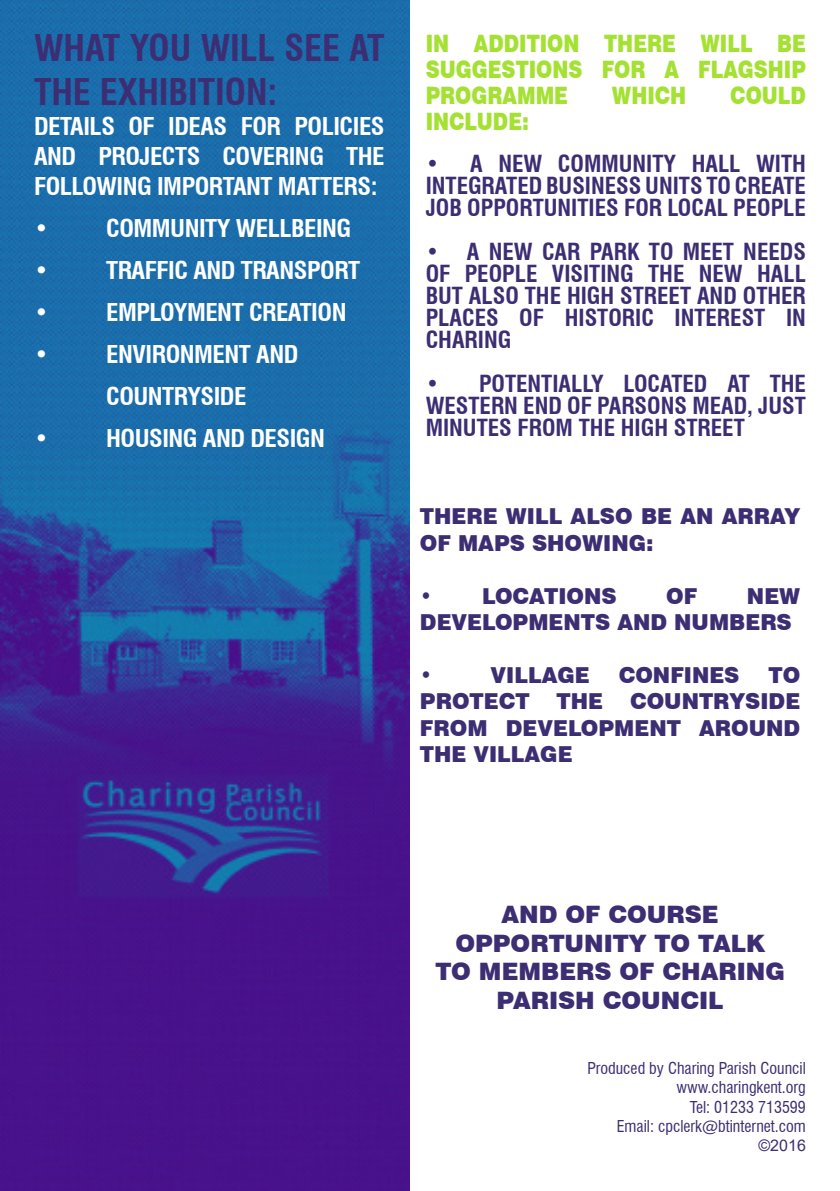
<style>
.page{position:relative;width:840px;height:1191px;background:#fff}
.page>*{position:absolute;margin:0;border:0;box-sizing:border-box;transform-origin:0 0}
.t1{font:700 condensed 36px/43.2px "Swiss 721 BT";color:#3d2d73}
.t2{font:700 condensed 24px/30px "Swiss 721 BT";letter-spacing:-.02em;color:#fff;text-align:justify;scale:1.04 1}
.t3{font:900 24px/26px "Swiss 721 BT";color:#a4e132;text-align:justify;scale:.82 1}
.t4{font:900 24px/28.8px "Swiss 721 BT";color:#3d2d73;text-align:center}
.t5{font:700 condensed 23px/22px "Swiss 721 BT";color:#3d2d73;text-align:justify}
.t6{font:900 22px/26.4px "Swiss 721 BT";color:#3d2d73}
.t7{font:condensed 16px "Swiss 721 BT";color:#3d2d73}
.t8{font:16px "Arial";color:#3d2d73}
</style>
<div class="page">
<img style="left:1px;top:0;width:408px;height:1191px">
<p class="t1" style="left:34px;top:27px;width:352px">WHAT YOU WILL SEE AT<br>THE EXHIBITION:</p>
<p class="t2" style="left:34px;top:111px;width:338px">DETAILS OF IDEAS FOR POLICIES AND PROJECTS COVERING THE FOLLOWING IMPORTANT MATTERS:</p>
<p class="t2" style="left:34px;top:213px;width:306px">• COMMUNITY WELLBEING</p>
<p class="t2" style="left:34px;top:255px;width:315px">• TRAFFIC AND TRANSPORT</p>
<p class="t2" style="left:34px;top:297px;width:302px">• EMPLOYMENT CREATION</p>
<p class="t2" style="left:106px;top:333px;width:186px;line-height:42px;text-indent:-72px">• ENVIRONMENT AND<br>COUNTRYSIDE</p>
<p class="t2" style="left:34px;top:423px;width:281px">• HOUSING AND DESIGN</p>
<p class="t3" style="left:425px;top:31px;width:465px">IN ADDITION THERE WILL BE SUGGESTIONS FOR A FLAGSHIP PROGRAMME</p>
<p class="t3" style="left:611px;top:83px;width:92px">WHICH</p>
<p class="t3" style="left:729px;top:83px;width:94px">COULD</p>
<p class="t3" style="left:425px;top:109px;width:127px">INCLUDE:</p>
<p class="t5" style="left:425px;top:153px;width:381px">• A NEW COMMUNITY HALL WITH INTEGRATED BUSINESS UNITS TO CREATE JOB OPPORTUNITIES FOR LOCAL PEOPLE</p>
<p class="t5" style="left:425px;top:241px;width:381px">• A NEW CAR PARK TO MEET NEEDS OF PEOPLE VISITING THE NEW HALL BUT ALSO THE HIGH STREET AND OTHER PLACES OF HISTORIC INTEREST IN CHARING</p>
<p class="t5" style="left:425px;top:373px;width:381px">• POTENTIALLY LOCATED AT THE WESTERN END OF PARSONS MEAD, JUST MINUTES FROM THE HIGH STREET</p>
<p class="t6" style="left:420px;top:503px;width:381px">THERE WILL ALSO BE AN ARRAY<br>OF MAPS SHOWING:</p>
<p class="t6" style="left:420px;top:582px;width:198px">• LOCATIONS</p>
<p class="t6" style="left:666px;top:582px;width:33px">OF</p>
<p class="t6" style="left:420px;top:582px;width:381px;text-indent:327px">NEW<br>DEVELOPMENTS AND NUMBERS</p>
<p class="t6" style="left:420px;top:661px;width:381px;text-align:justify;text-indent:348px">TO PROTECT THE COUNTRYSIDE FROM DEVELOPMENT AROUND THE VILLAGE</p>
<p class="t6" style="left:420px;top:661px;width:14px">•</p>
<p class="t6" style="left:490px;top:661px;width:100px">VILLAGE</p>
<p class="t6" style="left:618px;top:661px;width:122px">CONFINES</p>
<p class="t4" style="left:435px;top:899px;width:351px">AND OF COURSE<br>OPPORTUNITY TO TALK<br>TO MEMBERS OF CHARING<br>PARISH COUNCIL</p>
<p class="t7" style="left:587px;top:1058px;width:220px">Produced by Charing Parish Council</p>
<p class="t7" style="left:676px;top:1078px;width:131px">www.charingkent.org</p>
<p class="t7" style="left:689px;top:1097px;width:118px">Tel: 01233 713599</p>
<p class="t7" style="left:616px;top:1116px;width:190px">Email: cpclerk@btinternet.com</p>
<p class="t8" style="left:758px;top:1134px;width:49px">©2016</p>
</div>
